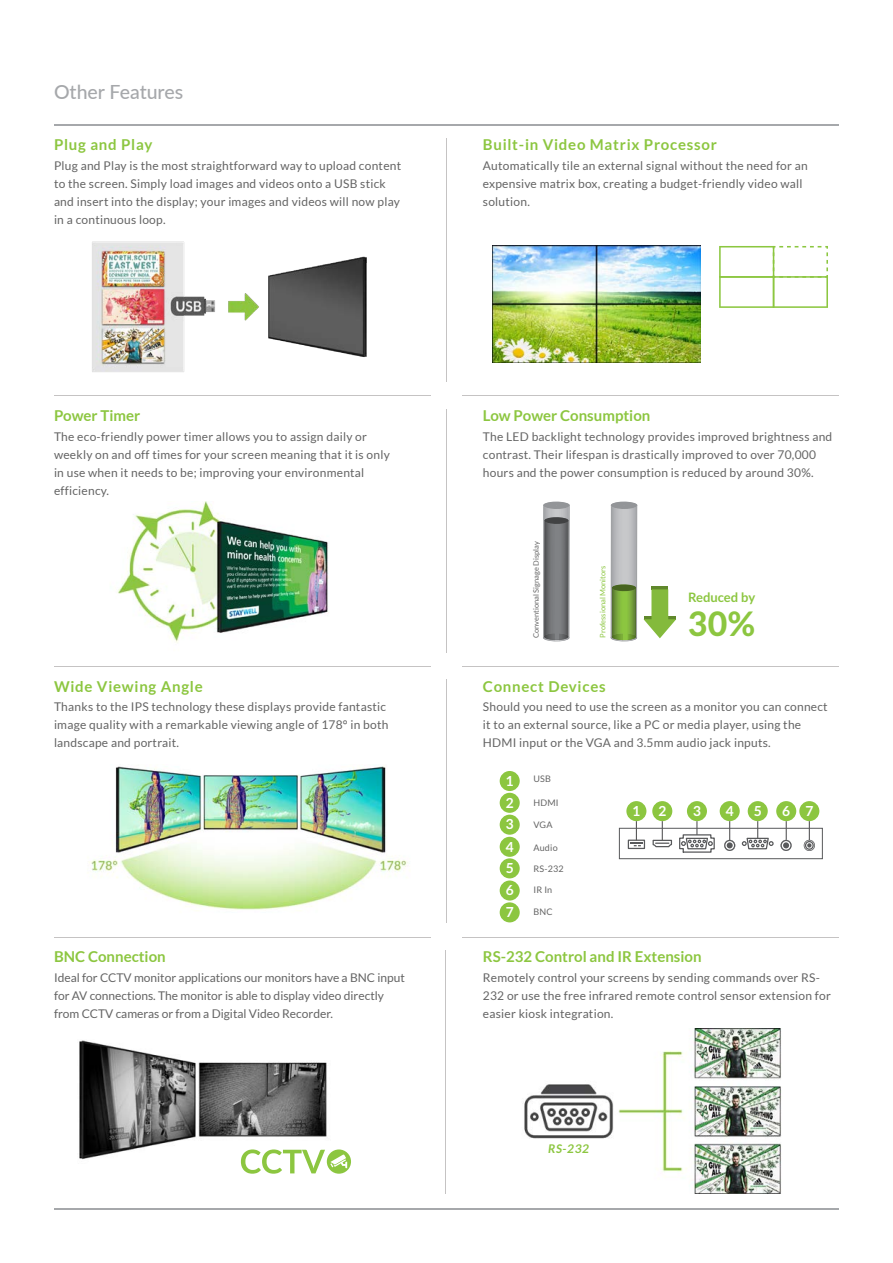
<style>
.page{position:relative;width:893px;height:1263px;background:#fff}
.page>*{position:absolute;margin:0;border:0;box-sizing:border-box;transform-origin:0 0}
.t1{font:800 33.75px "Lato";color:#8cc640}
.t2{font:500 19.5px "Lato";color:#a6a8ab}
.t3{font:700 15px "Lato";letter-spacing:.05em;color:#8cc640}
.t4{font:700 15px "Lato";letter-spacing:.015em;color:#8cc640}
.t5{font:700 13.8px/21.9px "Lato";color:#fff;text-align:justify}
.t6{font:700 12.9px "Lato";color:#8cc640}
.t7{font:12px/18px "Lato";letter-spacing:.02em;color:#646464}
.t8{font:12px/18px "Lato";color:#646464}
.t9{font:italic 700 12px "Lato";color:#8cc640}
.t10{font:9px "Lato";letter-spacing:.02em;color:#646464}
.t11{font:7.5px "Lato";color:#646464}
.t12{font:7.5px "Lato";color:#8cc640}
</style>
<div class="page">
<hr style="left:54px;top:124px;width:785px;height:2px;background:#a6a8ab">
<hr style="left:54px;top:1208px;width:785px;height:1px;background:#a6a8ab">
<div style="left:619px;top:828px;width:204px;height:31px;border:1px solid #58595b"></div>
<div style="left:628px;top:839px;width:17px;height:10px;border:1px solid #58595b"></div>
<div style="left:626px;top:801px;width:20px;height:20px;background:#8cc640;border-radius:50%"></div>
<div style="left:652px;top:801px;width:20px;height:20px;background:#8cc640;border-radius:50%"></div>
<div style="left:687px;top:801px;width:20px;height:20px;background:#8cc640;border-radius:50%"></div>
<div style="left:720px;top:801px;width:20px;height:20px;background:#8cc640;border-radius:50%"></div>
<div style="left:748px;top:801px;width:20px;height:20px;background:#8cc640;border-radius:50%"></div>
<div style="left:500px;top:771px;width:20px;height:20px;background:#8cc640;border-radius:50%"></div>
<div style="left:500px;top:793px;width:20px;height:20px;background:#8cc640;border-radius:50%"></div>
<div style="left:500px;top:815px;width:20px;height:20px;background:#8cc640;border-radius:50%"></div>
<div style="left:500px;top:837px;width:20px;height:20px;background:#8cc640;border-radius:50%"></div>
<div style="left:500px;top:858px;width:20px;height:20px;background:#8cc640;border-radius:50%"></div>
<div style="left:500px;top:880px;width:20px;height:20px;background:#8cc640;border-radius:50%"></div>
<div style="left:500px;top:902px;width:20px;height:20px;background:#8cc640;border-radius:50%"></div>
<svg style="left:630px;top:821px;width:13px;height:25px"></svg>
<svg style="left:742px;top:821px;width:32px;height:29px"></svg>
<svg style="left:724px;top:821px;width:11px;height:30px"></svg>
<div style="left:776px;top:801px;width:20px;height:20px;background:#8cc640;border-radius:50%"></div>
<div style="left:799px;top:801px;width:20px;height:20px;background:#8cc640;border-radius:50%"></div>
<svg style="left:804px;top:821px;width:11px;height:30px"></svg>
<svg style="left:780px;top:821px;width:12px;height:30px"></svg>
<svg style="left:652px;top:821px;width:63px;height:32px"></svg>
<img style="left:89px;top:766px;width:319px;height:145px">
<svg style="left:543px;top:502px;width:27px;height:139px;background:#7b7d7f"></svg>
<svg style="left:610px;top:502px;width:66px;height:139px"></svg>
<img style="left:117px;top:502px;width:212px;height:141px">
<img style="left:524px;top:1029px;width:257px;height:164px">
<hr style="left:54px;top:666px;width:377px;height:1px;background:#c5c3c3">
<hr style="left:54px;top:937px;width:377px;height:1px;background:#c5c3c3">
<hr style="left:54px;top:395px;width:377px;height:1px;background:#c5c3c3">
<hr style="left:462px;top:666px;width:377px;height:1px;background:#c5c3c3">
<hr style="left:462px;top:937px;width:377px;height:1px;background:#c5c3c3">
<hr style="left:462px;top:395px;width:377px;height:1px;background:#c5c3c3">
<hr style="left:446px;top:139px;width:1px;height:243px;background:#c5c3c3">
<hr style="left:446px;top:680px;width:1px;height:243px;background:#c5c3c3">
<hr style="left:446px;top:950px;width:1px;height:244px;background:#c5c3c3">
<img style="left:493px;top:246px;width:208px;height:117px">
<img style="left:79px;top:1040px;width:272px;height:131px">
<svg style="left:327px;top:1149px;width:24px;height:25px"></svg>
<svg style="left:241px;top:1149px;width:106px;height:25px"></svg>
<img style="left:92px;top:241px;width:275px;height:131px">
<svg style="left:719px;top:246px;width:109px;height:62px"></svg>
<hr style="left:446px;top:409px;width:1px;height:244px;background:#c5c3c3">
<p class="t2" style="left:54px;top:77px;width:131px">Other Features</p>
<p class="t3" style="left:54px;top:136px;width:100px">Plug and Play</p>
<p class="t7" style="left:54px;top:156px;width:349px">Plug and Play is the most straightforward way to upload content to the screen. Simply load images and videos onto a USB stick and insert into the display; your images and videos will now play in a continuous loop.</p>
<p class="t3" style="left:483px;top:136px;width:235px">Built-in Video Matrix Processor</p>
<p class="t7" style="left:483px;top:156px;width:326px">Automatically tile an external signal without the need for an expensive matrix box, creating a budget-friendly video wall solution.</p>
<p class="t4" style="left:54px;top:407px;width:88px">Power Timer</p>
<p class="t4" style="left:483px;top:407px;width:169px">Low Power Consumption</p>
<p class="t7" style="left:54px;top:427px;width:337px">The eco-friendly power timer allows you to assign daily or weekly on and off times for your screen meaning that it is only in use when it needs to be; improving your environmental efficiency.</p>
<p class="t7" style="left:483px;top:427px;width:351px">The LED backlight technology provides improved brightness and contrast. Their lifespan is drastically improved to over 70,000 hours and the power consumption is reduced by around 30%.</p>
<p class="t11" style="left:532px;top:638px;width:98px;rotate:-90deg">Conventional Signage Display</p>
<p class="t12" style="left:599px;top:638px;width:74px;rotate:-90deg">Professional Monitors</p>
<p class="t6" style="left:688px;top:587px;width:69px">Reduced by</p>
<p class="t1" style="left:688px;top:599px;width:69px">30%</p>
<p class="t3" style="left:54px;top:678px;width:150px">Wide Viewing Angle</p>
<p class="t3" style="left:483px;top:678px;width:124px">Connect Devices</p>
<p class="t7" style="left:54px;top:698px;width:336px">Thanks to the IPS technology these displays provide fantastic image quality with a remarkable viewing angle of 178° in both landscape and portrait.</p>
<p class="t4" style="left:54px;top:948px;width:113px">BNC Connection</p>
<p class="t8" style="left:54px;top:968px;width:352px">Ideal for CCTV monitor applications our monitors have a BNC input for AV connections. The monitor is able to display video directly from CCTV cameras or from a Digital Video Recorder.</p>
<p class="t7" style="left:483px;top:697px;width:346px">Should you need to use the screen as a monitor you can connect it to an external source, like a PC or media player, using the<br>HDMI input or the VGA and 3.5mm audio jack inputs.</p>
<p class="t5" style="left:506px;top:769px;width:10px">1<br>2<br>3<br>4<br>5<br>6<br>7</p>
<p class="t10" style="left:533px;top:774px;width:19px">USB</p>
<p class="t10" style="left:533px;top:797px;width:27px">HDMI</p>
<p class="t10" style="left:533px;top:820px;width:20px">VGA</p>
<p class="t10" style="left:533px;top:842px;width:26px">Audio</p>
<p class="t10" style="left:533px;top:885px;width:20px">IR In</p>
<p class="t10" style="left:533px;top:864px;width:32px">RS-232</p>
<p class="t10" style="left:533px;top:906px;width:21px">BNC</p>
<p class="t5" style="left:632px;top:799px;width:10px">1</p>
<p class="t5" style="left:658px;top:799px;width:10px">2</p>
<p class="t5" style="left:693px;top:799px;width:10px">3</p>
<p class="t5" style="left:726px;top:799px;width:10px">4</p>
<p class="t5" style="left:754px;top:799px;width:10px">5</p>
<p class="t4" style="left:483px;top:948px;width:220px">RS-232 Control and IR Extension</p>
<p class="t5" style="left:782px;top:799px;width:33px">6 7</p>
<p class="t7" style="left:483px;top:968px;width:349px">Remotely control your screens by sending commands over RS-<br>232 or use the free infrared remote control sensor extension for easier kiosk integration.</p>
<p class="t9" style="left:548px;top:1141px;width:43px">RS-232</p>
</div>
